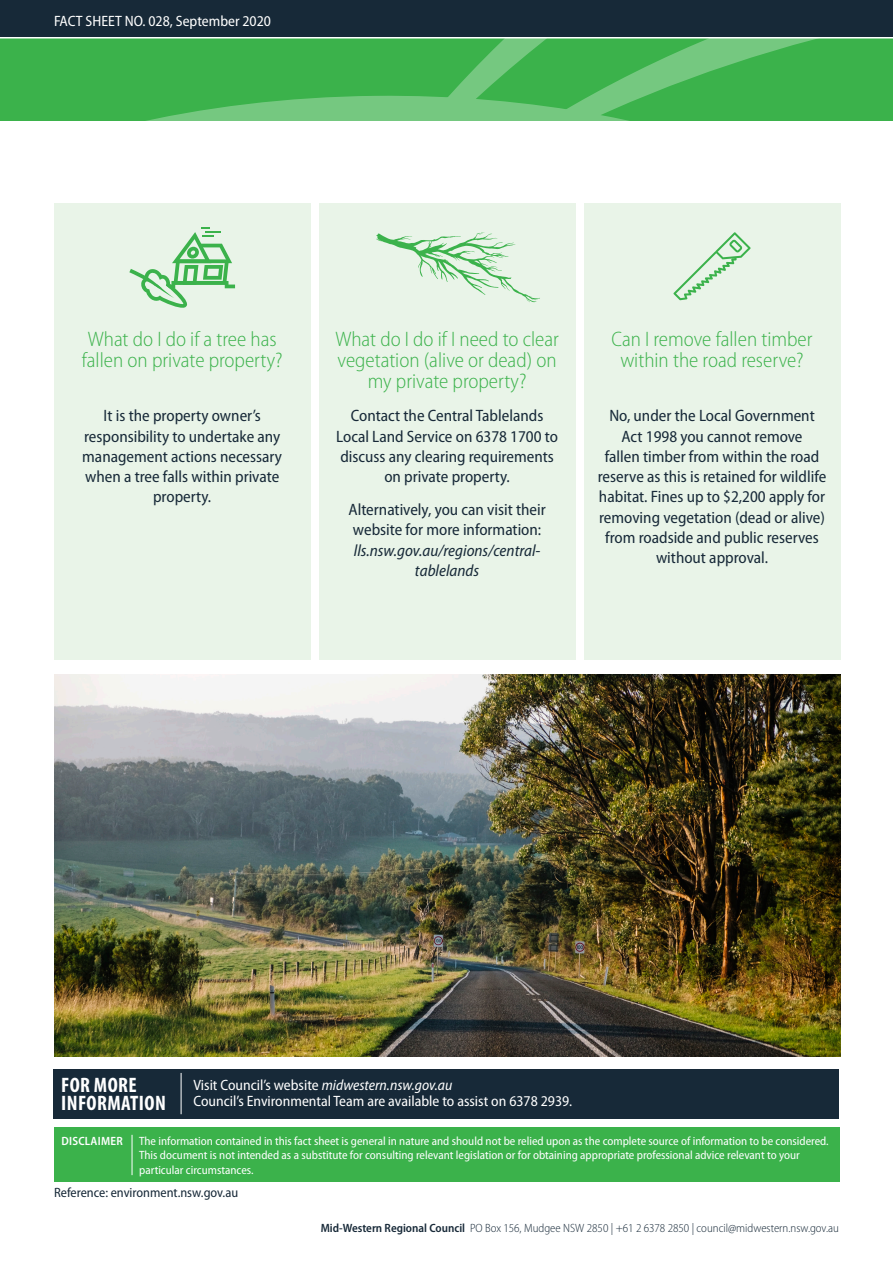
<style>
.page{position:relative;width:893px;height:1263px;background:#fff}
.page>*{position:absolute;margin:0;border:0;box-sizing:border-box;transform-origin:0 0}
.Minor_subheading_MWR{font:300 semi-condensed 21px/21px "Myriad Pro";color:#3bb24b;text-align:center}
.t1{font:700 condensed 21px/18px "Myriad Pro";letter-spacing:.02em;color:#fff}
.Paragraph_text_MWRC{font:semi-condensed 16.5px/20.2px "Myriad Pro";color:#172938;text-align:center}
.Paragraph_text_MWRC-2{font:semi-condensed 15px "Myriad Pro";color:#fff}
.Paragraph_text_MWRC-3{font:semi-condensed 13.5px "Myriad Pro";color:#172938}
.t2{font:semi-condensed 12px/14.4px "Myriad Pro";color:#fff}
.t3{font:300 semi-condensed 12px "Myriad Pro";color:#172938}
.t4{font:600 semi-condensed 12px "Myriad Pro";letter-spacing:.02em;color:#fff}
.s1{font-style:italic}
.s2{font-weight:600}
</style>
<div class="page">
<div style="left:0;top:0;width:893px;height:121px;background:#3bb24b"></div>
<div style="left:54px;top:1128px;width:785px;height:54px;background:#3bb24b"></div>
<hr style="left:132px;top:1135px;width:1px;height:40px;background:#fff">
<hr style="left:0;top:35px;width:893px;height:3px;background:#fff">
<svg style="left:146px;top:96px;width:232px;height:25px;fill:#75c880"></svg>
<svg style="left:378px;top:38px;width:515px;height:83px"></svg>
<div style="left:0;top:0;width:893px;height:37px;background:#172938"></div>
<div style="left:54px;top:1069px;width:785px;height:49px;background:#172938"></div>
<hr style="left:181px;top:1073px;width:1px;height:41px;background:#fff">
<div style="left:54px;top:203px;width:256px;height:456px;background:#e9f4e8"></div>
<div style="left:319px;top:203px;width:256px;height:456px;background:#e9f4e8"></div>
<div style="left:584px;top:203px;width:256px;height:456px;background:#e9f4e8"></div>
<img style="left:54px;top:674px;width:786px;height:382px">
<svg style="left:129px;top:227px;width:106px;height:81px"></svg>
<svg style="left:376px;top:232px;width:164px;height:71px"></svg>
<svg style="left:673px;top:232px;width:78px;height:68px"></svg>
<p class="Paragraph_text_MWRC-2" style="left:54px;top:12px;width:218px">FACT SHEET NO. 028, September 2020</p>
<p class="Minor_subheading_MWR" style="left:82px;top:329px;width:202px;text-align:left">What do I do if a tree has fallen on private property?</p>
<p class="Paragraph_text_MWRC" style="left:82px;top:405px;width:201px">It is the property owner’s responsibility to undertake any management actions necessary when a tree falls within private property.</p>
<p class="Minor_subheading_MWR" style="left:335px;top:329px;width:225px">What do I do if I need to clear vegetation (alive or dead) on my private property?</p>
<p class="Paragraph_text_MWRC" style="left:336px;top:405px;width:223px">Contact the Central Tablelands<br>Local Land Service on 6378 1700 to discuss any clearing requirements on private property.</p>
<p class="Paragraph_text_MWRC" style="left:348px;top:499px;width:199px">Alternatively, you can visit their website for more information: <span class="s1">lls.nsw.gov.au/regions/central&shy;tablelands</span></p>
<p class="Minor_subheading_MWR" style="left:612px;top:329px;width:202px">Can I remove fallen timber within the road reserve?</p>
<p class="Paragraph_text_MWRC" style="left:598px;top:405px;width:230px">No, under the Local Government<br>Act 1998 you cannot remove<br>fallen timber from within the road reserve as this is retained for wildlife habitat. Fines up to $2,200 apply for removing vegetation (dead or alive) from roadside and public reserves without approval.</p>
<p class="t1" style="left:61px;top:1075px;width:106px">FOR MORE<br>INFORMATION</p>
<p class="Paragraph_text_MWRC-2" style="left:193px;top:1076px;width:260px">Visit Council’s website <span class="s1">midwestern.nsw.gov.au</span></p>
<p class="Paragraph_text_MWRC-2" style="left:193px;top:1092px;width:380px">Council’s Environmental Team are available to assist on 6378 2939.</p>
<p class="t4" style="left:61px;top:1133px;width:63px">DISCLAIMER</p>
<p class="t2" style="left:139px;top:1133px;width:691px">The information contained in this fact sheet is general in nature and should not be relied upon as the complete source of information to be considered.<br>This document is not intended as a substitute for consulting relevant legislation or for obtaining appropriate professional advice relevant to your particular circumstances.</p>
<p class="Paragraph_text_MWRC-3" style="left:54px;top:1184px;width:186px">Reference: environment.nsw.gov.au</p>
<p class="t3" style="left:321px;top:1220px;width:520px"><span class="s2">Mid-Western Regional Council</span> PO Box 156, Mudgee NSW 2850 | +61 2 6378 2850 | council@midwestern.nsw.gov.au</p>
</div>
